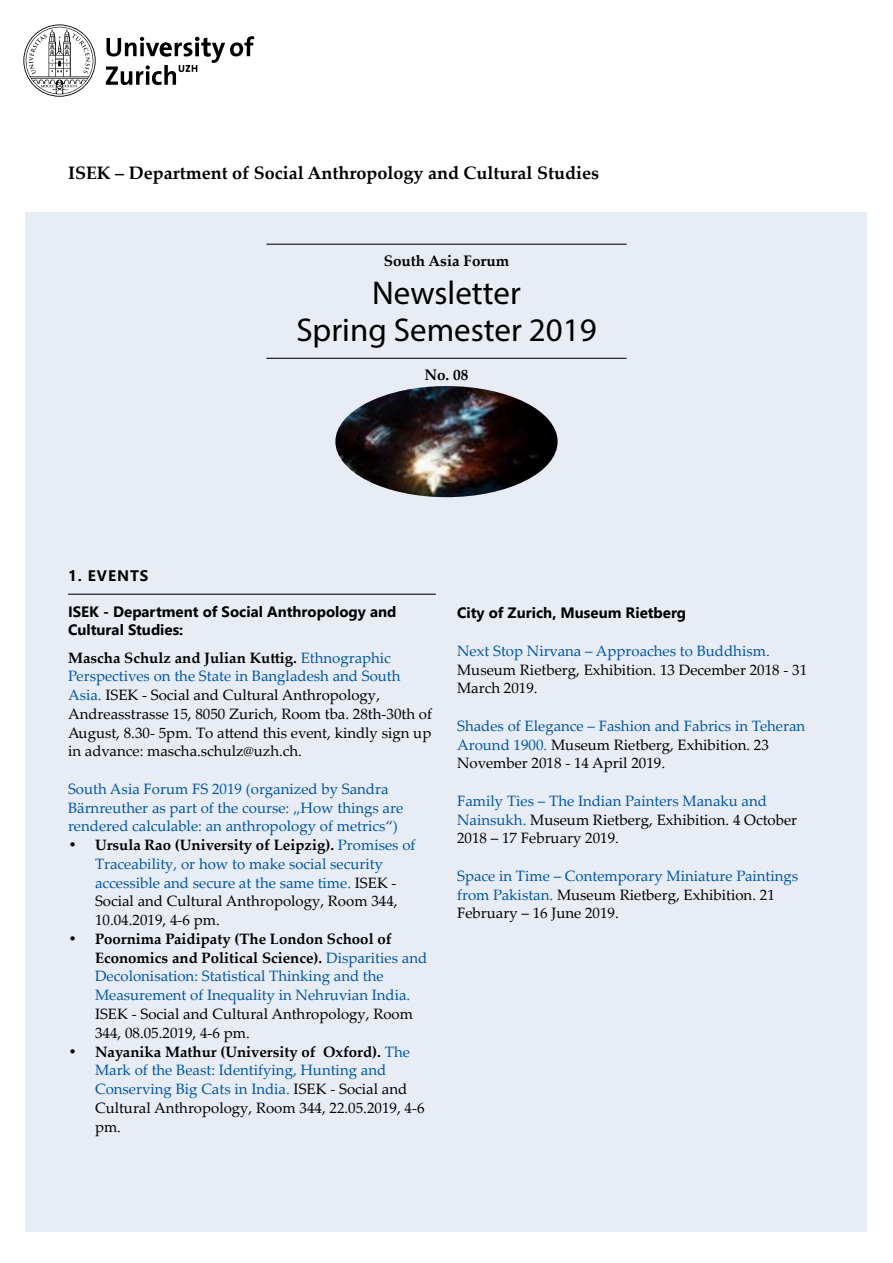
<style>
.page{position:relative;width:893px;height:1263px;background:#fff}
.page>*{position:absolute;margin:0;border:0;box-sizing:border-box;transform-origin:0 0}
.t1{font:33px/37.5px "Myriad Pro";color:#000;text-align:center}
.t2{font:700 18px "Palatino Linotype";color:#000}
.t3{font:700 15.3px "Palatino Linotype";color:#000}
.t4{font:700 15.3px "Segoe UI";letter-spacing:.06em;color:#000}
.t5{font:15px/18.8px "Palatino Linotype";color:#0057a3}
.t6{font:15px/18.8px "Palatino Linotype";color:#000}
.t7{font:700 15px/18.8px "Segoe UI";color:#000}
.s1{font-weight:700}
.s2{color:#0057a3}
.s3{font-weight:700;color:#000}
.s4{color:#000}
</style>
<div class="page">
<div style="left:26px;top:213px;width:841px;height:1019px;background:#e8ecf5"></div>
<img style="left:335px;top:386px;width:223px;height:111px">
<hr style="left:266px;top:244px;width:360px;height:1px;background:#000">
<hr style="left:266px;top:358px;width:360px;height:1px;background:#000">
<hr style="left:68px;top:594px;width:368px;height:1px;background:#000">
<svg style="left:23px;top:24px;width:231px;height:73px"></svg>
<p class="t2" style="left:68px;top:160px;width:533px">ISEK – Department of Social Anthropology and Cultural Studies</p>
<p class="t3" style="left:384px;top:250px;width:127px">South Asia Forum</p>
<h1 class="t1" style="left:296px;top:273px;width:302px">Newsletter<br>Spring Semester 2019</h1>
<p class="t3" style="left:424px;top:364px;width:46px">No. 08</p>
<p class="t4" style="left:68px;top:563px;width:82px">1. EVENTS</p>
<p class="t7" style="left:68px;top:602px;width:330px">ISEK - Department of Social Anthropology and<br>Cultural Studies:</p>
<p class="t6" style="left:68px;top:648px;width:366px"><span class="s1">Mascha Schulz and Julian Kuttig.</span> <span class="s2">Ethnographic Perspectives on the State in Bangladesh and South Asia.</span> ISEK - Social and Cultural Anthropology, Andreasstrasse 15, 8050 Zurich, Room tba. 28th-30th of August, 8.30- 5pm. To attend this event, kindly sign up in advance: mascha.schulz@uzh.ch.</p>
<p class="t5" style="left:68px;top:779px;width:337px">South Asia Forum FS 2019 (organized by Sandra<br>Bärnreuther as part of the course: „How things are rendered calculable: an anthropology of metrics“)</p>
<p class="t5" style="left:95px;top:835px;width:322px;text-indent:-27px"><span class="s3">• Ursula Rao (University of Leipzig).</span> Promises of Traceability, or how to make social security accessible and secure at the same time. <span class="s4">ISEK - Social and Cultural Anthropology, Room 344, 10.04.2019, 4-6 pm.</span></p>
<p class="t5" style="left:95px;top:929px;width:334px;text-indent:-27px"><span class="s3">• Poornima Paidipaty (The London School of Economics and Political Science).</span> Disparities and Decolonisation: Statistical Thinking and the Measurement of Inequality in Nehruvian India.</p>
<p class="t6" style="left:95px;top:1004px;width:320px">ISEK - Social and Cultural Anthropology, Room<br>344, 08.05.2019, 4-6 pm.</p>
<p class="t5" style="left:95px;top:1041px;width:331px;text-indent:-27px"><span class="s3">• Nayanika Mathur (University of Oxford).</span> The Mark of the Beast: Identifying, Hunting and Conserving Big Cats in India. <span class="s4">ISEK - Social and Cultural Anthropology, Room 344, 22.05.2019, 4-6 pm.</span></p>
<p class="t7" style="left:457px;top:603px;width:231px">City of Zurich, Museum Rietberg</p>
<p class="t5" style="left:457px;top:641px;width:314px">Next Stop Nirvana – Approaches to Buddhism.</p>
<p class="t6" style="left:457px;top:659px;width:352px">Museum Rietberg, Exhibition. 13 December 2018 - 31<br>March 2019.</p>
<p class="t5" style="left:457px;top:716px;width:350px">Shades of Elegance – Fashion and Fabrics in Teheran<br>Around 1900. <span class="s4">Museum Rietberg, Exhibition. 23<br>November 2018 - 14 April 2019.</span></p>
<p class="t6" style="left:457px;top:791px;width:342px"><span class="s2">Family Ties – The Indian Painters Manaku and<br>Nainsukh.</span> Museum Rietberg, Exhibition. 4 October<br>2018 – 17 February 2019.</p>
<p class="t5" style="left:457px;top:866px;width:343px">Space in Time – Contemporary Miniature Paintings from Pakistan. <span class="s4">Museum Rietberg, Exhibition. 21<br>February – 16 June 2019.</span></p>
</div>
